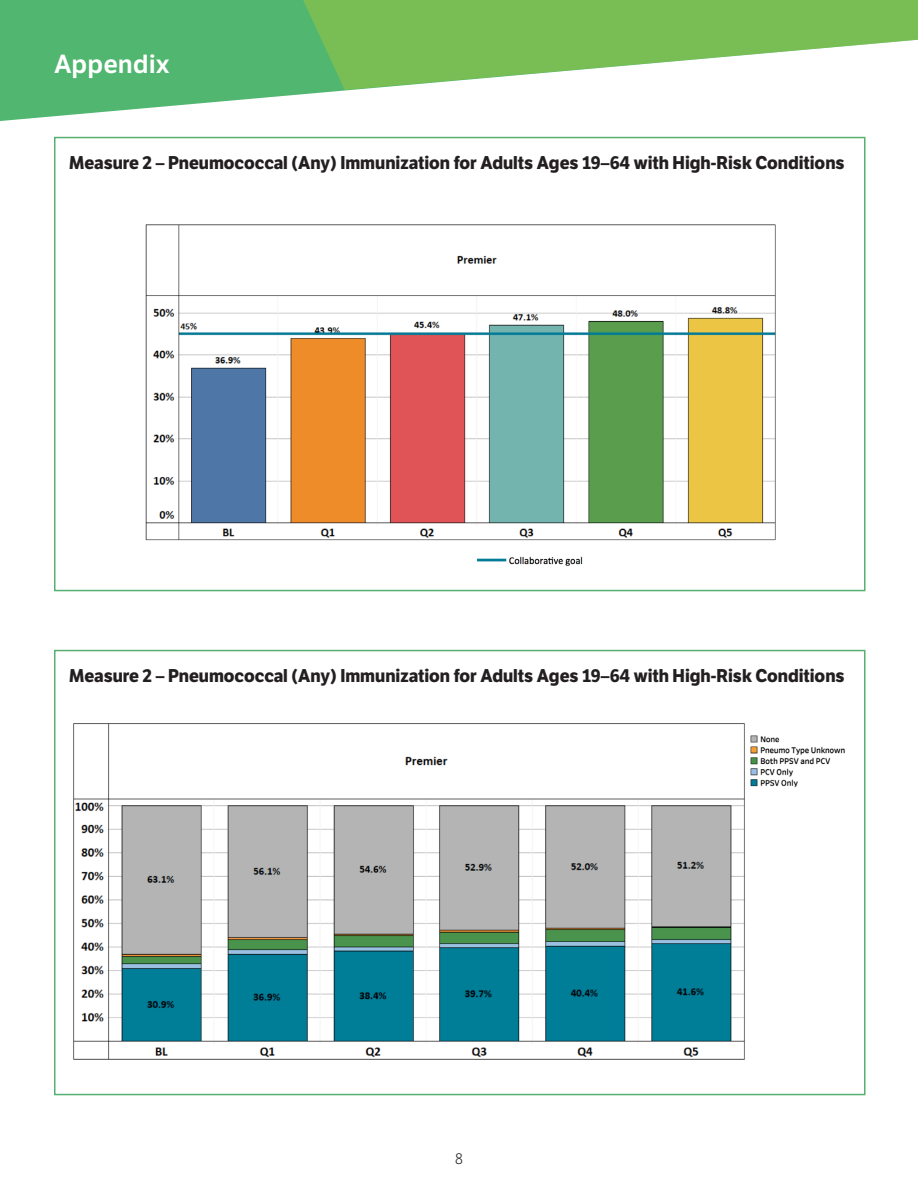
<style>
.page{position:relative;width:918px;height:1188px;background:#fff}
.page>*{position:absolute;margin:0;border:0;box-sizing:border-box;transform-origin:0 0}
.Headers_-_18_bold{font:600 25.5px "LFT Etica";color:#fff}
.body_-_10_5_light{font:700 18px "LFT Etica";color:#231f20}
.t1{font:300 15px "LFT Etica";color:#231f20}
</style>
<div class="page">
<svg style="left:0;top:0;width:350px;height:121px;background:#69c084"></svg>
<svg style="left:298px;top:0;width:620px;height:90px;fill:#78be55"></svg>
<div style="left:54px;top:137px;width:812px;height:454px;background:#fff;border:2px solid #56b070"></div>
<div style="left:54px;top:650px;width:812px;height:445px;border:2px solid #56b070"></div>
<img style="left:73px;top:723px;width:772px;height:337px">
<img style="left:145px;top:224px;width:631px;height:342px">
<p class="Headers_-_18_bold" style="left:54px;top:48px;width:117px">Appendix</p>
<p class="body_-_10_5_light" style="left:69px;top:152px;width:777px">Measure 2 – Pneumococcal (Any) Immunization for Adults Ages 19–64 with High-Risk Conditions</p>
<p class="body_-_10_5_light" style="left:69px;top:665px;width:777px">Measure 2 – Pneumococcal (Any) Immunization for Adults Ages 19–64 with High-Risk Conditions</p>
<p class="t1" style="left:455px;top:1150px;width:9px">8</p>
</div>
